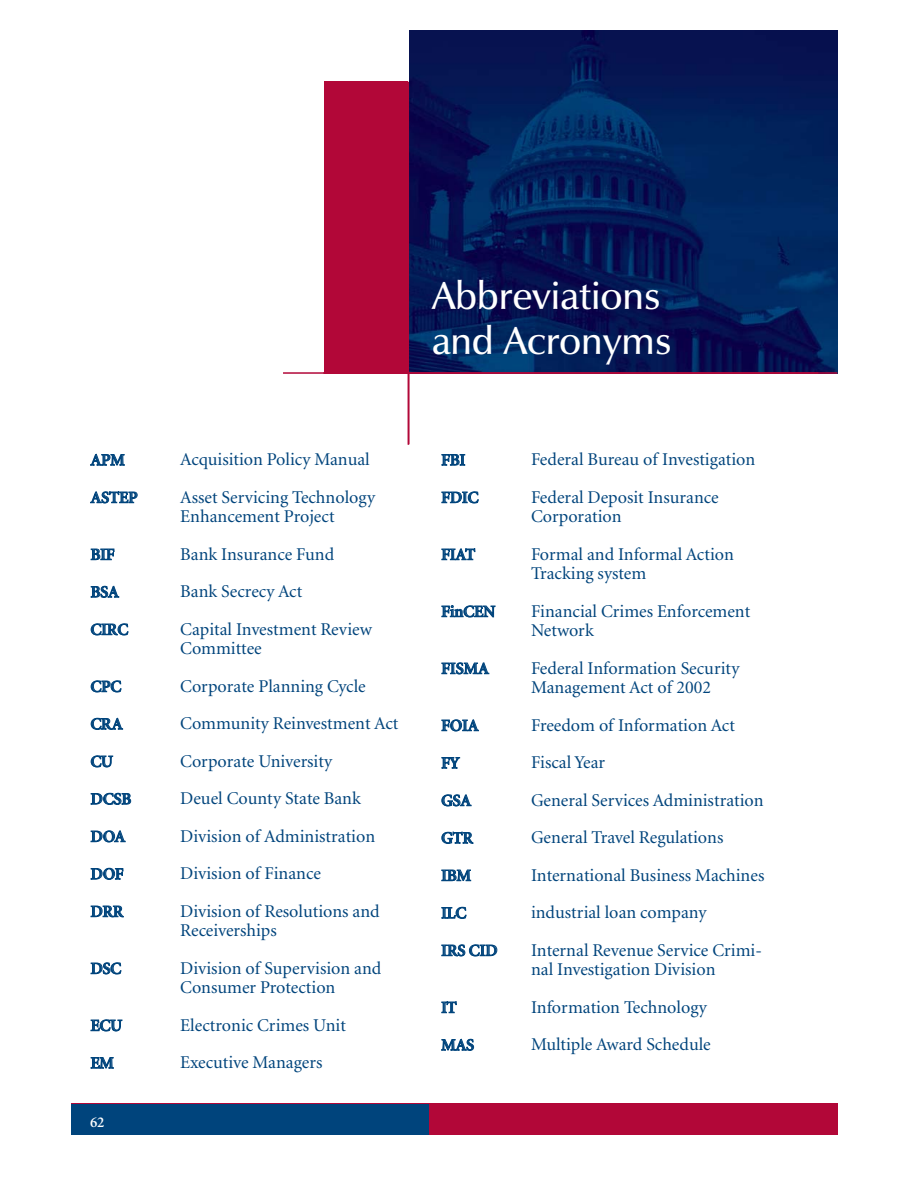
<style>
.page{position:relative;width:918px;height:1188px;background:#fff}
.page>*{position:absolute;margin:0;border:0;box-sizing:border-box;transform-origin:0 0}
.t1{font:39px/45px "Optima Demi";color:#fff}
.t2{font:18px/19.5px "Minion";color:#00447c}
.t3{font:600 16.5px "Minion";letter-spacing:-.015em;color:#00447c}
.t4{font:600 15px "Minion";color:#fff}
</style>
<div class="page">
<div style="left:71px;top:1103px;width:766px;height:32px;background:#b20738"></div>
<img style="left:409px;top:30px;width:428px;height:342px">
<div style="left:324px;top:81px;width:84px;height:293px;background:#b20738"></div>
<hr style="left:408px;top:372px;width:2px;height:72px;background:#b20738">
<hr style="left:283px;top:372px;width:554px;height:2px;background:#b20738">
<hr style="left:408px;top:82px;width:1px;height:363px;background:#b20738">
<div style="left:71px;top:1105px;width:357px;height:30px;background:#00447c"></div>
<h1 class="t1" style="left:432px;top:277px;width:241px">Abbreviations and Acronyms</h1>
<p class="t3" style="left:91px;top:454px;width:36px">APM</p>
<p class="t2" style="left:180px;top:451px;width:191px">Acquisition Policy Manual</p>
<p class="t3" style="left:91px;top:491px;width:49px">ASTEP</p>
<p class="t2" style="left:180px;top:489px;width:196px">Asset Servicing Technology<br>Enhancement Project</p>
<p class="t3" style="left:91px;top:548px;width:26px">BIF</p>
<p class="t2" style="left:180px;top:546px;width:156px">Bank Insurance Fund</p>
<p class="t3" style="left:91px;top:586px;width:30px">BSA</p>
<p class="t2" style="left:180px;top:583px;width:124px">Bank Secrecy Act</p>
<p class="t3" style="left:91px;top:623px;width:39px">CIRC</p>
<p class="t2" style="left:180px;top:621px;width:193px">Capital Investment Review<br>Committee</p>
<p class="t3" style="left:91px;top:680px;width:32px">CPC</p>
<p class="t2" style="left:180px;top:678px;width:187px">Corporate Planning Cycle</p>
<p class="t3" style="left:91px;top:718px;width:34px">CRA</p>
<p class="t2" style="left:180px;top:715px;width:220px">Community Reinvestment Act</p>
<p class="t3" style="left:91px;top:755px;width:24px">CU</p>
<p class="t2" style="left:180px;top:753px;width:153px">Corporate University</p>
<p class="t3" style="left:91px;top:793px;width:42px">DCSB</p>
<p class="t2" style="left:180px;top:790px;width:182px">Deuel County State Bank</p>
<p class="t3" style="left:91px;top:830px;width:36px">DOA</p>
<p class="t2" style="left:180px;top:828px;width:196px">Division of Administration</p>
<p class="t3" style="left:91px;top:868px;width:35px">DOF</p>
<p class="t2" style="left:180px;top:865px;width:142px">Division of Finance</p>
<p class="t3" style="left:91px;top:905px;width:34px">DRR</p>
<p class="t2" style="left:180px;top:903px;width:201px">Division of Resolutions and<br>Receiverships</p>
<p class="t3" style="left:91px;top:962px;width:32px">DSC</p>
<p class="t2" style="left:180px;top:960px;width:203px">Division of Supervision and<br>Consumer Protection</p>
<p class="t3" style="left:91px;top:1019px;width:33px">ECU</p>
<p class="t2" style="left:180px;top:1017px;width:167px">Electronic Crimes Unit</p>
<p class="t3" style="left:91px;top:1057px;width:25px">EM</p>
<p class="t2" style="left:180px;top:1054px;width:144px">Executive Managers</p>
<p class="t4" style="left:90px;top:1117px;width:16px">62</p>
<p class="t3" style="left:441px;top:454px;width:26px">FBI</p>
<p class="t2" style="left:531px;top:451px;width:226px">Federal Bureau of Investigation</p>
<p class="t3" style="left:441px;top:491px;width:39px">FDIC</p>
<p class="t2" style="left:531px;top:489px;width:189px">Federal Deposit Insurance<br>Corporation</p>
<p class="t3" style="left:441px;top:548px;width:36px">FIAT</p>
<p class="t2" style="left:531px;top:546px;width:205px">Formal and Informal Action<br>Tracking system</p>
<p class="t3" style="left:441px;top:605px;width:56px">FinCEN</p>
<p class="t2" style="left:531px;top:603px;width:221px">Financial Crimes Enforcement<br>Network</p>
<p class="t3" style="left:441px;top:662px;width:49px">FISMA</p>
<p class="t2" style="left:531px;top:660px;width:210px">Federal Information Security<br>Management Act of 2002</p>
<p class="t3" style="left:441px;top:719px;width:39px">FOIA</p>
<p class="t2" style="left:531px;top:717px;width:205px">Freedom of Information Act</p>
<p class="t3" style="left:441px;top:757px;width:20px">FY</p>
<p class="t2" style="left:531px;top:754px;width:76px">Fiscal Year</p>
<p class="t3" style="left:441px;top:794px;width:31px">GSA</p>
<p class="t2" style="left:531px;top:792px;width:234px">General Services Administration</p>
<p class="t3" style="left:441px;top:832px;width:33px">GTR</p>
<p class="t2" style="left:531px;top:829px;width:194px">General Travel Regulations</p>
<p class="t3" style="left:441px;top:869px;width:31px">IBM</p>
<p class="t2" style="left:531px;top:867px;width:235px">International Business Machines</p>
<p class="t3" style="left:441px;top:907px;width:27px">ILC</p>
<p class="t2" style="left:531px;top:904px;width:177px">industrial loan company</p>
<p class="t3" style="left:441px;top:944px;width:58px">IRS CID</p>
<p class="t2" style="left:531px;top:942px;width:232px">Internal Revenue Service Crimi&shy;nal Investigation Division</p>
<p class="t3" style="left:441px;top:1001px;width:17px">IT</p>
<p class="t2" style="left:531px;top:999px;width:177px">Information Technology</p>
<p class="t3" style="left:441px;top:1039px;width:34px">MAS</p>
<p class="t2" style="left:531px;top:1036px;width:181px">Multiple Award Schedule</p>
</div>
